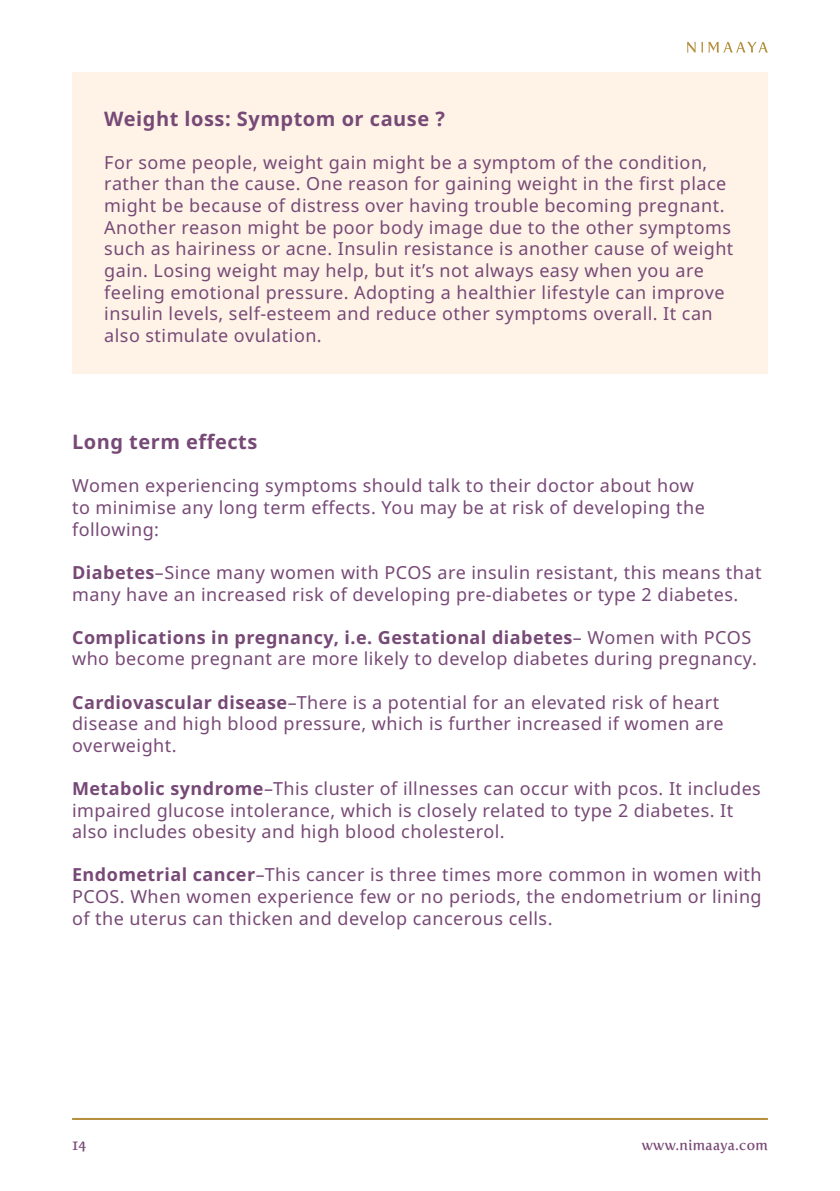
<style>
.page{position:relative;width:840px;height:1191px;background:#fff}
.page>*{position:absolute;margin:0;border:0;box-sizing:border-box;transform-origin:0 0}
.t1{font:700 20px "Noto Sans UI";letter-spacing:.025em;color:#774976}
.t2{font:18px/21.6px "Noto Sans UI";letter-spacing:.025em;color:#774976}
.t3{font:14px "Fertigo Pro";letter-spacing:.025em;color:#774976}
.s1{font-weight:700}
</style>
<div class="page">
<hr style="left:72px;top:1118px;width:695px;height:2px;background:#b58f3e">
<svg style="left:687px;top:42px;width:8px;height:11px"></svg>
<svg style="left:708px;top:42px;width:59px;height:11px"></svg>
<div style="left:72px;top:72px;width:695px;height:302px;background:#fff3e7"></div>
<p class="t1" style="left:104px;top:104px;width:342px">Weight loss: Symptom or cause ?</p>
<p class="t2" style="left:104px;top:151px;width:630px">For some people, weight gain might be a symptom of the condition, rather than the cause. One reason for gaining weight in the first place might be because of distress over having trouble becoming pregnant.<br>Another reason might be poor body image due to the other symptoms such as hairiness or acne. Insulin resistance is another cause of weight gain. Losing weight may help, but it’s not always easy when you are feeling emotional pressure. Adopting a healthier lifestyle can improve insulin levels, self-esteem and reduce other symptoms overall. It can also stimulate ovulation.</p>
<p class="t1" style="left:72px;top:428px;width:187px">Long term effects</p>
<p class="t2" style="left:72px;top:475px;width:634px">Women experiencing symptoms should talk to their doctor about how to minimise any long term effects. You may be at risk of developing the following:</p>
<p class="t2" style="left:72px;top:561px;width:690px"><span class="s1">Diabetes</span>–Since many women with PCOS are insulin resistant, this means that many have an increased risk of developing pre-diabetes or type 2 diabetes.</p>
<p class="t2" style="left:72px;top:626px;width:686px"><span class="s1">Complications in pregnancy, i.e. Gestational diabetes</span>– Women with PCOS who become pregnant are more likely to develop diabetes during pregnancy.</p>
<p class="t2" style="left:72px;top:691px;width:652px"><span class="s1">Cardiovascular disease</span>–There is a potential for an elevated risk of heart disease and high blood pressure, which is further increased if women are overweight.</p>
<p class="t2" style="left:72px;top:777px;width:690px"><span class="s1">Metabolic syndrome</span>–This cluster of illnesses can occur with pcos. It includes impaired glucose intolerance, which is closely related to type 2 diabetes. It also includes obesity and high blood cholesterol.</p>
<p class="t2" style="left:72px;top:863px;width:690px;text-align:justify"><span class="s1">Endometrial cancer</span>–This cancer is three times more common in women with PCOS. When women experience few or no periods, the endometrium or lining of the uterus can thicken and develop cancerous cells.</p>
<p class="t3" style="left:72px;top:1137px;width:16px">14</p>
<p class="t3" style="left:641px;top:1137px;width:128px">www.nimaaya.com</p>
</div>
